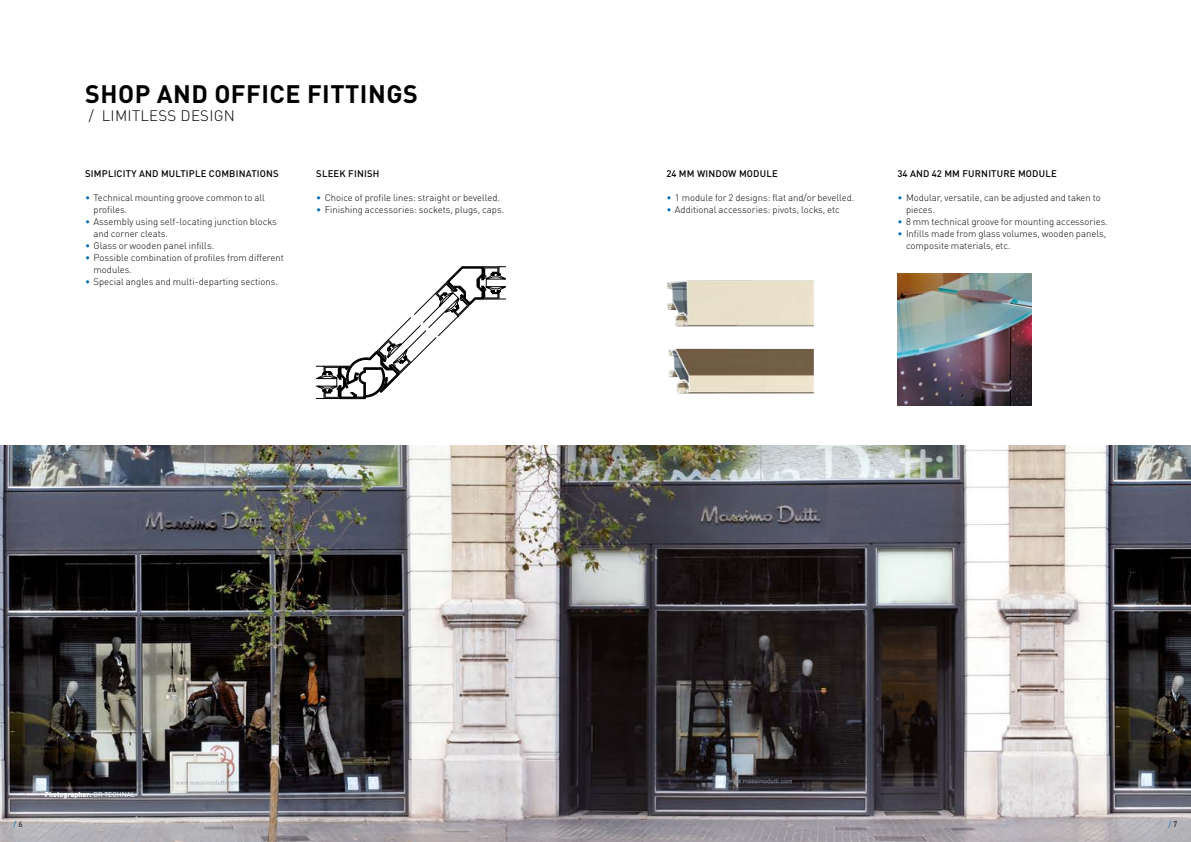
<style>
.page{position:relative;width:1191px;height:842px;background:#fff}
.page>*{position:absolute;margin:0;border:0;box-sizing:border-box;transform-origin:0 0}
.t1{font:700 25px "DIN Pro";letter-spacing:.02em;color:#000}
.t2{font:300 15px "DIN Pro";letter-spacing:.02em;color:#000}
.t3{font:300 9.5px/12px "DIN Pro";color:#000}
.t4{font:500 9.5px "DIN Pro";letter-spacing:.02em;color:#000}
.t5{font:8px "DIN Pro";color:#006eb7}
.t6{font:900 7px "DIN Pro";color:#fff}
.s1{color:#006eb7}
.s2{font-weight:400}
.s3{color:#000}
</style>
<div class="page">
<img style="left:0;top:445px;width:1191px;height:397px">
<img style="left:897px;top:274px;width:134px;height:131px">
<img style="left:666px;top:280px;width:148px;height:114px">
<svg style="left:316px;top:266px;width:189px;height:133px"></svg>
<h1 class="t1" style="left:85px;top:73px;width:334px">SHOP AND OFFICE FITTINGS</h1>
<h2 class="t2" style="left:89px;top:104px;width:148px">/ LIMITLESS DESIGN</h2>
<p class="t4" style="left:85px;top:166px;width:195px">SIMPLICITY AND MULTIPLE COMBINATIONS</p>
<p class="t3" style="left:94px;top:191px;width:173px;text-indent:-9px"><span class="s1">•</span> Technical mounting groove common to all profiles.</p>
<p class="t3" style="left:94px;top:215px;width:185px;text-indent:-9px"><span class="s1">•</span> Assembly using self-locating junction blocks and corner cleats.</p>
<p class="t3" style="left:85px;top:239px;width:131px"><span class="s1">•</span> Glass or wooden panel infills.</p>
<p class="t3" style="left:94px;top:251px;width:192px;text-indent:-9px"><span class="s1">•</span> Possible combination of profiles from different modules.</p>
<p class="t3" style="left:85px;top:275px;width:194px"><span class="s1">•</span> Special angles and multi-departing sections.</p>
<p class="t4" style="left:316px;top:166px;width:65px">SLEEK FINISH</p>
<p class="t3" style="left:316px;top:191px;width:185px"><span class="s1">•</span> Choice of profile lines: straight or bevelled.</p>
<p class="t3" style="left:316px;top:203px;width:190px"><span class="s1">•</span> Finishing accessories: sockets, plugs, caps.</p>
<p class="t4" style="left:666px;top:166px;width:113px">24 MM WINDOW MODULE</p>
<p class="t3" style="left:666px;top:191px;width:189px"><span class="s1">•</span> 1 module for 2 designs: flat and/or bevelled.</p>
<p class="t3" style="left:666px;top:203px;width:175px"><span class="s1">•</span> Additional accessories: pivots, locks, etc</p>
<p class="t4" style="left:897px;top:166px;width:161px">34 AND 42 MM FURNITURE MODULE</p>
<p class="t3" style="left:906px;top:191px;width:196px;text-indent:-9px"><span class="s1">•</span> Modular, versatile, can be adjusted and taken to pieces.</p>
<p class="t3" style="left:897px;top:215px;width:212px"><span class="s1">•</span> 8 mm technical groove for mounting accessories.</p>
<p class="t3" style="left:906px;top:227px;width:202px;text-indent:-9px"><span class="s1">•</span> Infills made from glass volumes, wooden panels, composite materials, etc.</p>
<p class="t6" style="left:45px;top:788px;width:92px">Photographer: <span class="s2">DR TECHNAL</span></p>
<p class="t5" style="left:13px;top:818px;width:11px">/ <span class="s3">6</span></p>
<p class="t5" style="left:1168px;top:818px;width:11px">/ <span class="s3">7</span></p>
</div>
